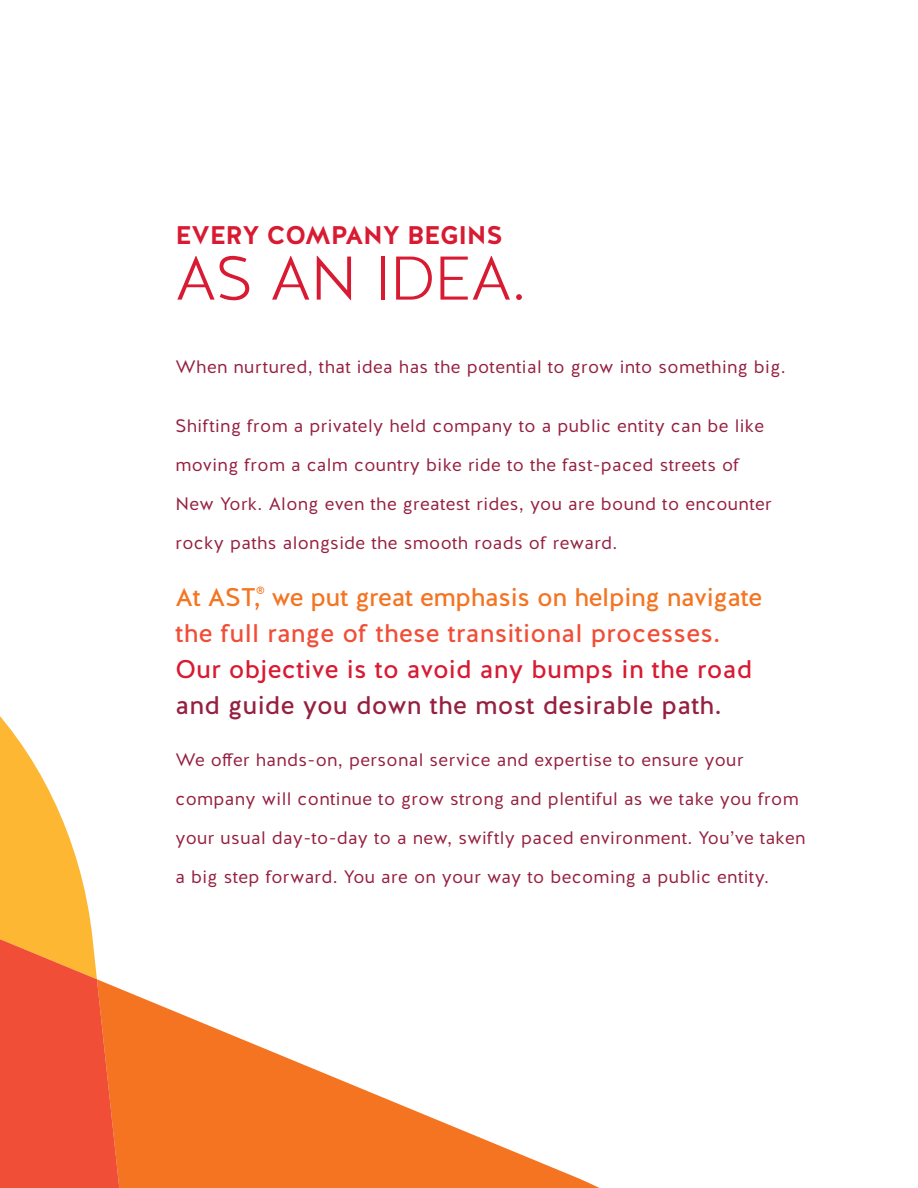
<style>
.page{position:relative;width:918px;height:1188px;background:#fff}
.page>*{position:absolute;margin:0;border:0;box-sizing:border-box;transform-origin:0 0}
.t1{font:300 61.5px "Halis GR";letter-spacing:-.01em;color:#d81a32}
.t2{font:25.5px/36px "Halis GR";letter-spacing:.005em;color:#f47421}
.t3{font:25.5px "Halis GR";letter-spacing:.01em;color:#d81a32}
.t4{font:25.5px "Halis GR";letter-spacing:.01em;color:#952040}
.t5{font:700 25.5px "Halis GR";letter-spacing:-.01em;color:#d81a32}
.t6{font:18px/39px "Halis GR";letter-spacing:.02em;color:#952040}
.s1{color:#f04e37}
</style>
<div class="page">
<svg style="left:157px;top:1004px;width:324px;height:134px"></svg>
<svg style="left:157px;top:1138px;width:443px;height:50px;background:#f5863e"></svg>
<svg style="left:0;top:716px;width:157px;height:472px"></svg>
<h2 class="t5" style="left:176px;top:219px;width:329px">EVERY COMPANY BEGINS</h2>
<h1 class="t1" style="left:175px;top:240px;width:353px">AS AN IDEA.</h1>
<p class="t6" style="left:176px;top:348px;width:612px">When nurtured, that idea has the potential to grow into something big.</p>
<p class="t6" style="left:176px;top:407px;width:598px">Shifting from a privately held company to a public entity can be like moving from a calm country bike ride to the fast-paced streets of New York. Along even the greatest rides, you are bound to encounter rocky paths alongside the smooth roads of reward.</p>
<h2 class="t2" style="left:176px;top:579px;width:588px">At AST<sup>®</sup>, we put great emphasis on helping navigate <span class="s1">the full range of these transitional processes.</span></h2>
<h2 class="t3" style="left:176px;top:652px;width:578px">Our objective is to avoid any bumps in the road</h2>
<h2 class="t4" style="left:176px;top:688px;width:548px">and guide you down the most desirable path.</h2>
<p class="t6" style="left:176px;top:741px;width:632px">We offer hands-on, personal service and expertise to ensure your company will continue to grow strong and plentiful as we take you from your usual day-to-day to a new, swiftly paced environment. You’ve taken a big step forward. You are on your way to becoming a public entity.</p>
</div>
